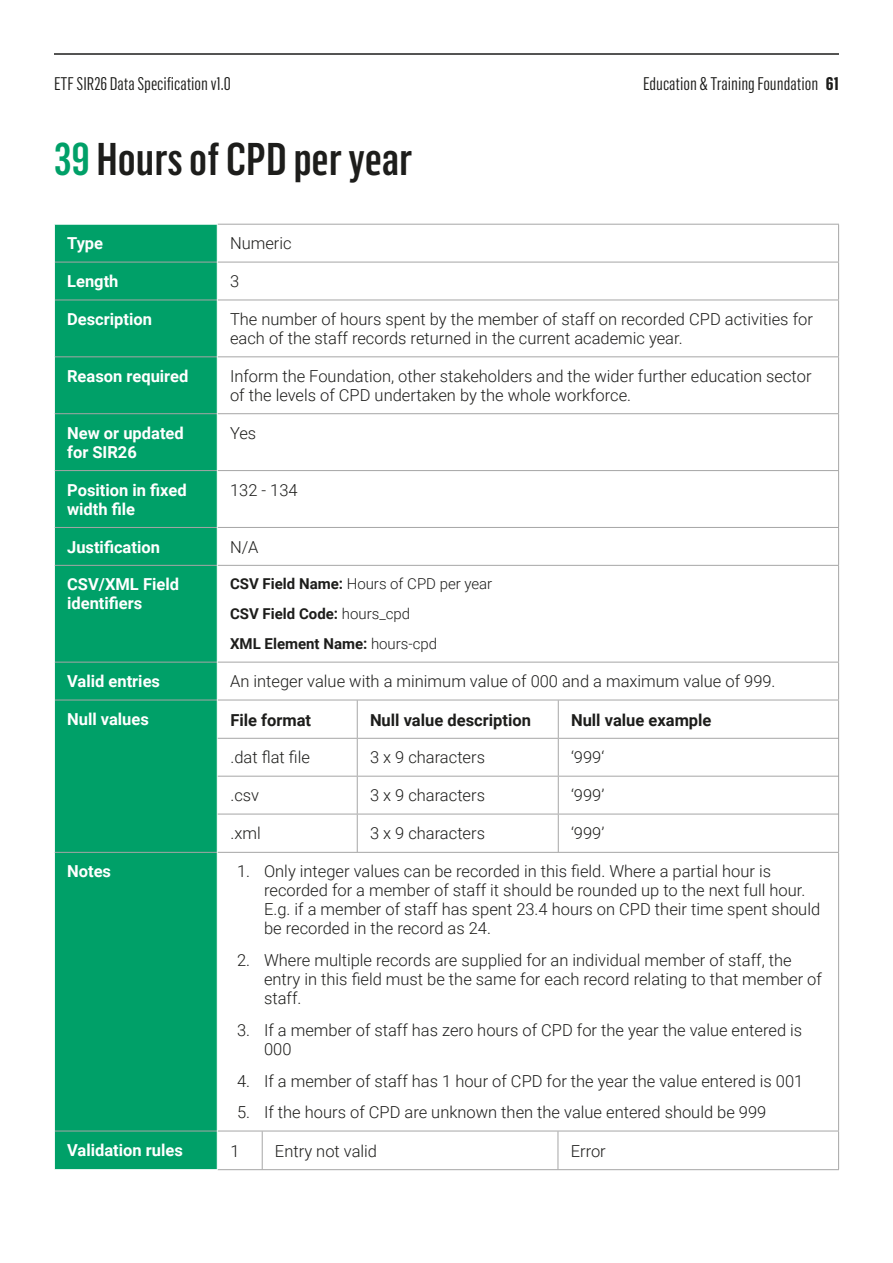
<style>
.page{position:relative;width:893px;height:1263px;background:#fff}
.page>*{position:absolute;margin:0;border:0;box-sizing:border-box;transform-origin:0 0}
.t1{font:500 45px "Flama Condensed";color:#1d1d1b}
.t2{font:18px "Flama Condensed";color:#1d1d1b}
.t3{font:300 16.5px/18.9px "Roboto";color:#1d1d1b}
.t4{font:700 16.5px/19px "Roboto";color:#fff}
.t5{font:700 16.5px "Roboto";color:#1d1d1b}
.t6{font:700 15px/30px "Roboto";color:#1d1d1b}
.s1{font-weight:700}
.s2{color:#00a068}
.s3{font-weight:300}
</style>
<div class="page">
<hr style="left:54px;top:53px;width:785px;height:2px;background:#1d1d1b">
<div style="left:55px;top:225px;width:162px;height:944px;background:#00a068"></div>
<hr style="left:218px;top:224px;width:621px;height:1px;background:#a6a6a6">
<hr style="left:55px;top:262px;width:162px;height:1px;background:#a6a6a6">
<hr style="left:218px;top:262px;width:621px;height:1px;background:#a6a6a6">
<hr style="left:55px;top:300px;width:162px;height:1px;background:#a6a6a6">
<hr style="left:218px;top:300px;width:621px;height:1px;background:#a6a6a6">
<hr style="left:55px;top:356px;width:162px;height:1px;background:#a6a6a6">
<hr style="left:218px;top:356px;width:621px;height:1px;background:#a6a6a6">
<hr style="left:55px;top:413px;width:162px;height:1px;background:#a6a6a6">
<hr style="left:218px;top:413px;width:621px;height:1px;background:#a6a6a6">
<hr style="left:55px;top:470px;width:162px;height:1px;background:#a6a6a6">
<hr style="left:218px;top:470px;width:621px;height:1px;background:#a6a6a6">
<hr style="left:55px;top:527px;width:162px;height:1px;background:#a6a6a6">
<hr style="left:218px;top:527px;width:621px;height:1px;background:#a6a6a6">
<hr style="left:55px;top:565px;width:162px;height:1px;background:#a6a6a6">
<hr style="left:218px;top:565px;width:621px;height:1px;background:#a6a6a6">
<hr style="left:55px;top:662px;width:162px;height:1px;background:#a6a6a6">
<hr style="left:218px;top:662px;width:621px;height:1px;background:#a6a6a6">
<hr style="left:55px;top:700px;width:162px;height:1px;background:#a6a6a6">
<hr style="left:218px;top:700px;width:621px;height:1px;background:#a6a6a6">
<hr style="left:55px;top:852px;width:162px;height:1px;background:#a6a6a6">
<hr style="left:218px;top:852px;width:621px;height:1px;background:#a6a6a6">
<hr style="left:55px;top:1131px;width:162px;height:1px;background:#a6a6a6">
<hr style="left:218px;top:1131px;width:621px;height:1px;background:#a6a6a6">
<hr style="left:218px;top:1169px;width:621px;height:1px;background:#a6a6a6">
<hr style="left:838px;top:225px;width:1px;height:37px;background:#a6a6a6">
<hr style="left:838px;top:262px;width:1px;height:38px;background:#a6a6a6">
<hr style="left:838px;top:300px;width:1px;height:56px;background:#a6a6a6">
<hr style="left:838px;top:357px;width:1px;height:56px;background:#a6a6a6">
<hr style="left:838px;top:414px;width:1px;height:56px;background:#a6a6a6">
<hr style="left:838px;top:471px;width:1px;height:56px;background:#a6a6a6">
<hr style="left:838px;top:528px;width:1px;height:37px;background:#a6a6a6">
<hr style="left:838px;top:566px;width:1px;height:96px;background:#a6a6a6">
<hr style="left:838px;top:662px;width:1px;height:38px;background:#a6a6a6">
<hr style="left:838px;top:700px;width:1px;height:152px;background:#a6a6a6">
<hr style="left:838px;top:853px;width:1px;height:278px;background:#a6a6a6">
<hr style="left:838px;top:1131px;width:1px;height:38px;background:#a6a6a6">
<hr style="left:357px;top:700px;width:1px;height:38px;background:#a6a6a6">
<hr style="left:558px;top:700px;width:1px;height:38px;background:#a6a6a6">
<hr style="left:218px;top:738px;width:139px;height:1px;background:#a6a6a6">
<hr style="left:218px;top:776px;width:139px;height:1px;background:#a6a6a6">
<hr style="left:357px;top:739px;width:1px;height:37px;background:#a6a6a6">
<hr style="left:357px;top:776px;width:1px;height:38px;background:#a6a6a6">
<hr style="left:357px;top:738px;width:201px;height:1px;background:#a6a6a6">
<hr style="left:357px;top:776px;width:201px;height:1px;background:#a6a6a6">
<hr style="left:558px;top:739px;width:1px;height:37px;background:#a6a6a6">
<hr style="left:558px;top:776px;width:1px;height:38px;background:#a6a6a6">
<hr style="left:558px;top:738px;width:281px;height:1px;background:#a6a6a6">
<hr style="left:558px;top:776px;width:281px;height:1px;background:#a6a6a6">
<hr style="left:218px;top:814px;width:139px;height:1px;background:#a6a6a6">
<hr style="left:357px;top:814px;width:1px;height:38px;background:#a6a6a6">
<hr style="left:357px;top:814px;width:201px;height:1px;background:#a6a6a6">
<hr style="left:558px;top:814px;width:1px;height:38px;background:#a6a6a6">
<hr style="left:558px;top:814px;width:281px;height:1px;background:#a6a6a6">
<hr style="left:262px;top:1131px;width:1px;height:38px;background:#a6a6a6">
<hr style="left:558px;top:1131px;width:1px;height:38px;background:#a6a6a6">
<p class="t2" style="left:54px;top:72px;width:178px">ETF SIR26 Data Specification v1.0</p>
<p class="t2" style="left:643px;top:72px;width:197px">Education &amp; Training Foundation <span class="s1">61</span></p>
<h1 class="t1" style="left:54px;top:131px;width:360px"><span class="s2">39</span> Hours of CPD per year</h1>
<p class="t4" style="left:67px;top:233px;width:38px">Type</p>
<p class="t3" style="left:230px;top:233px;width:63px">Numeric</p>
<p class="t4" style="left:67px;top:271px;width:53px">Length</p>
<p class="t3" style="left:230px;top:271px;width:11px">3</p>
<p class="t4" style="left:67px;top:309px;width:86px">Description</p>
<p class="t3" style="left:230px;top:309px;width:584px">The number of hours spent by the member of staff on recorded CPD activities for each of the staff records returned in the current academic year.</p>
<p class="t4" style="left:67px;top:366px;width:123px">Reason required</p>
<p class="t3" style="left:230px;top:366px;width:583px">Inform the Foundation, other stakeholders and the wider further education sector of the levels of CPD undertaken by the whole workforce.</p>
<p class="t4" style="left:67px;top:423px;width:118px">New or updated for SIR26</p>
<p class="t3" style="left:230px;top:423px;width:28px">Yes</p>
<p class="t4" style="left:67px;top:480px;width:121px">Position in fixed width file</p>
<p class="t3" style="left:230px;top:480px;width:69px">132 - 134</p>
<p class="t4" style="left:67px;top:536px;width:94px">Justification</p>
<p class="t3" style="left:230px;top:537px;width:30px">N/A</p>
<p class="t4" style="left:67px;top:574px;width:113px">CSV/XML Field identifiers</p>
<p class="t6" style="left:230px;top:568px;width:264px">CSV Field Name: <span class="s3">Hours of CPD per year<br></span>CSV Field Code: <span class="s3">hours_cpd<br></span>XML Element Name: <span class="s3">hours-cpd</span></p>
<p class="t4" style="left:67px;top:671px;width:94px">Valid entries</p>
<p class="t3" style="left:230px;top:671px;width:547px">An integer value with a minimum value of 000 and a maximum value of 999.</p>
<p class="t4" style="left:67px;top:709px;width:83px">Null values</p>
<p class="t5" style="left:230px;top:708px;width:82px">File format</p>
<p class="t5" style="left:370px;top:708px;width:162px">Null value description</p>
<p class="t5" style="left:571px;top:708px;width:142px">Null value example</p>
<p class="t3" style="left:230px;top:747px;width:81px">.dat flat file</p>
<p class="t3" style="left:370px;top:747px;width:117px">3 x 9 characters</p>
<p class="t3" style="left:571px;top:747px;width:35px">‘999‘</p>
<p class="t3" style="left:230px;top:785px;width:30px">.csv</p>
<p class="t3" style="left:370px;top:785px;width:117px">3 x 9 characters</p>
<p class="t3" style="left:571px;top:785px;width:35px">‘999’</p>
<p class="t3" style="left:230px;top:823px;width:32px">.xml</p>
<p class="t3" style="left:370px;top:823px;width:117px">3 x 9 characters</p>
<p class="t3" style="left:571px;top:823px;width:35px">‘999’</p>
<p class="t4" style="left:67px;top:861px;width:45px">Notes</p>
<p class="t3" style="left:264px;top:861px;width:558px;text-indent:-27px">1. Only integer values can be recorded in this field. Where a partial hour is recorded for a member of staff it should be rounded up to the next full hour.<br>E.g. if a member of staff has spent 23.4 hours on CPD their time spent should be recorded in the record as 24.</p>
<p class="t3" style="left:264px;top:950px;width:559px;text-indent:-27px">2. Where multiple records are supplied for an individual member of staff, the entry in this field must be the same for each record relating to that member of staff.</p>
<p class="t3" style="left:264px;top:1020px;width:540px;text-indent:-27px">3. If a member of staff has zero hours of CPD for the year the value entered is<br>000</p>
<p class="t3" style="left:237px;top:1070px;width:568px">4. If a member of staff has 1 hour of CPD for the year the value entered is 001</p>
<p class="t3" style="left:237px;top:1102px;width:531px">5. If the hours of CPD are unknown then the value entered should be 999</p>
<p class="t4" style="left:67px;top:1140px;width:117px">Validation rules</p>
<p class="t3" style="left:230px;top:1140px;width:11px">1</p>
<p class="t3" style="left:275px;top:1140px;width:104px">Entry not valid</p>
<p class="t3" style="left:571px;top:1140px;width:37px">Error</p>
</div>
